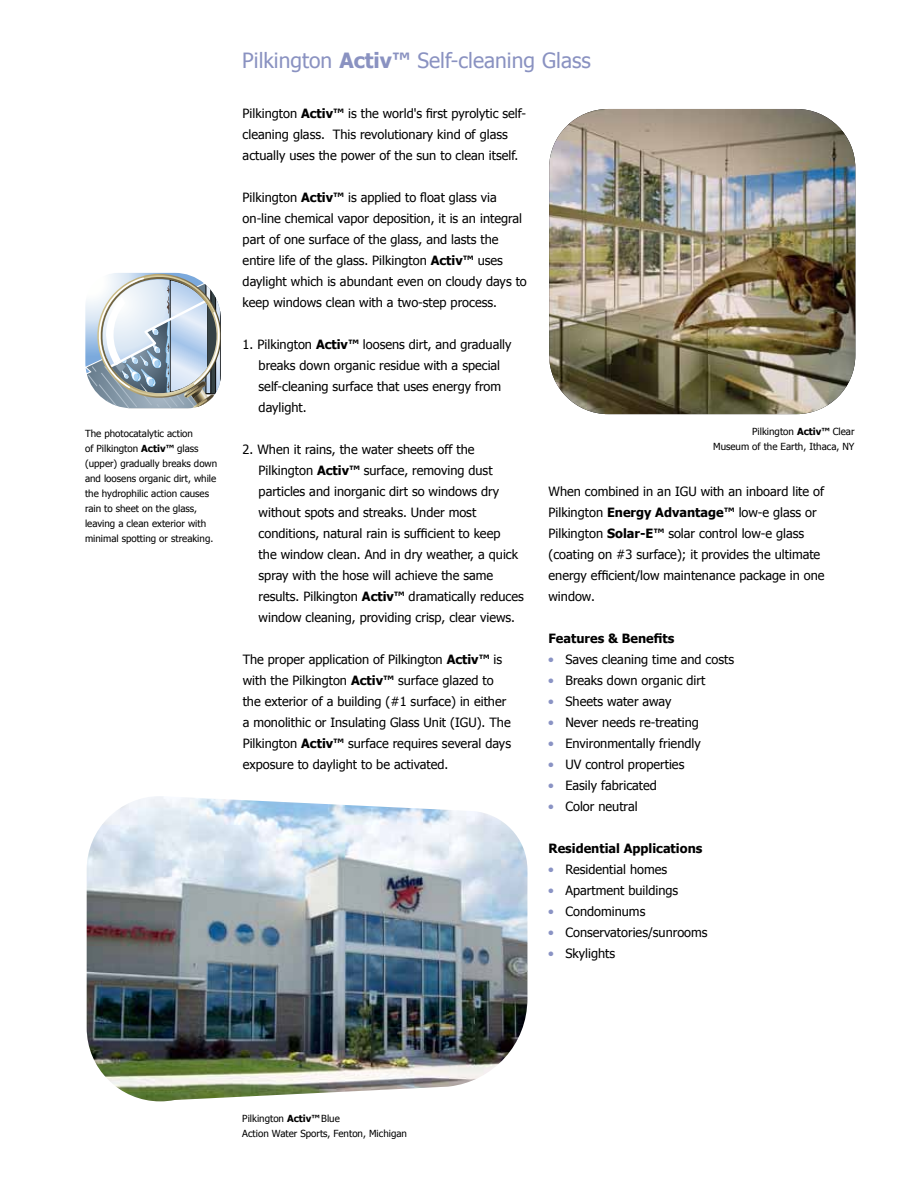
<style>
.page{position:relative;width:918px;height:1188px;background:#fff}
.page>*{position:absolute;margin:0;border:0;box-sizing:border-box;transform-origin:0 0}
.t1{font:21px "Tahoma";color:#8a92c1}
.t2{font:12.75px/21px "Tahoma";color:#000}
.t3{font:700 12.75px "Tahoma";color:#000}
.t4{font:9.75px/15px "Tahoma";color:#000}
.s1{font-weight:700}
</style>
<div class="page">
<img style="left:87px;top:796px;width:440px;height:305px">
<img style="left:549px;top:109px;width:306px;height:305px">
<svg style="left:85px;top:272px;width:136px;height:136px"></svg>
<p class="t4" style="left:85px;top:425px;width:134px">The photocatalytic action<br>of Pilkington <span class="s1">Activ™</span> glass (upper) gradually breaks down and loosens organic dirt, while the hydrophilic action causes rain to sheet on the glass, leaving a clean exterior with minimal spotting or streaking.</p>
<h1 class="t1" style="left:242px;top:46px;width:350px">Pilkington <span class="s1">Activ™</span> Self-cleaning Glass</h1>
<p class="t2" style="left:243px;top:103px;width:285px">Pilkington <span class="s1">Activ™</span> is the world's first pyrolytic self&shy;cleaning glass. This revolutionary kind of glass actually uses the power of the sun to clean itself.</p>
<p class="t2" style="left:243px;top:187px;width:286px">Pilkington <span class="s1">Activ™</span> is applied to float glass via on-line chemical vapor deposition, it is an integral part of one surface of the glass, and lasts the entire life of the glass. Pilkington <span class="s1">Activ™</span> uses daylight which is abundant even on cloudy days to keep windows clean with a two-step process.</p>
<p class="t2" style="left:259px;top:334px;width:254px;text-indent:-16px">1. Pilkington <span class="s1">Activ™</span> loosens dirt, and gradually breaks down organic residue with a special self-cleaning surface that uses energy from daylight.</p>
<p class="t2" style="left:259px;top:439px;width:267px;text-indent:-16px">2. When it rains, the water sheets off the Pilkington <span class="s1">Activ™</span> surface, removing dust particles and inorganic dirt so windows dry without spots and streaks. Under most conditions, natural rain is sufficient to keep<br>the window clean. And in dry weather, a quick spray with the hose will achieve the same results. Pilkington <span class="s1">Activ™</span> dramatically reduces window cleaning, providing crisp, clear views.</p>
<p class="t2" style="left:243px;top:649px;width:270px">The proper application of Pilkington <span class="s1">Activ™</span> is with the Pilkington <span class="s1">Activ™</span> surface glazed to the exterior of a building (#1 surface) in either a monolithic or Insulating Glass Unit (IGU). The Pilkington <span class="s1">Activ™</span> surface requires several days exposure to daylight to be activated.</p>
<p class="t4" style="left:713px;top:424px;width:143px;text-align:right">Pilkington <span class="s1">Activ™</span> Clear<br>Museum of the Earth, Ithaca, NY</p>
<p class="t2" style="left:549px;top:480px;width:278px">When combined in an IGU with an inboard lite of Pilkington <span class="s1">Energy Advantage™</span> low-e glass or Pilkington <span class="s1">Solar-E™</span> solar control low-e glass (coating on #3 surface); it provides the ultimate energy efficient/low maintenance package in one window.</p>
<p class="t3" style="left:549px;top:630px;width:127px">Features &amp; Benefits</p>
<p class="t2" style="left:548px;top:648px;width:187px"><sup>●</sup> Saves cleaning time and costs</p>
<p class="t2" style="left:548px;top:669px;width:158px"><sup>●</sup> Breaks down organic dirt</p>
<p class="t2" style="left:548px;top:690px;width:125px"><sup>●</sup> Sheets water away</p>
<p class="t2" style="left:548px;top:711px;width:152px"><sup>●</sup> Never needs re-treating</p>
<p class="t2" style="left:548px;top:732px;width:154px"><sup>●</sup> Environmentally friendly</p>
<p class="t2" style="left:548px;top:753px;width:137px"><sup>●</sup> UV control properties</p>
<p class="t2" style="left:548px;top:774px;width:110px"><sup>●</sup> Easily fabricated</p>
<p class="t2" style="left:548px;top:795px;width:91px"><sup>●</sup> Color neutral</p>
<p class="t3" style="left:548px;top:840px;width:155px">Residential Applications</p>
<p class="t2" style="left:548px;top:858px;width:120px"><sup>●</sup> Residential homes</p>
<p class="t2" style="left:548px;top:879px;width:131px"><sup>●</sup> Apartment buildings</p>
<p class="t2" style="left:548px;top:900px;width:98px"><sup>●</sup> Condominums</p>
<p class="t2" style="left:548px;top:921px;width:161px"><sup>●</sup> Conservatories/sunrooms</p>
<p class="t2" style="left:548px;top:942px;width:68px"><sup>●</sup> Skylights</p>
<p class="t4" style="left:242px;top:1110px;width:166px">Pilkington <span class="s1">Activ™</span>Blue<br>Action Water Sports, Fenton, Michigan</p>
</div>
